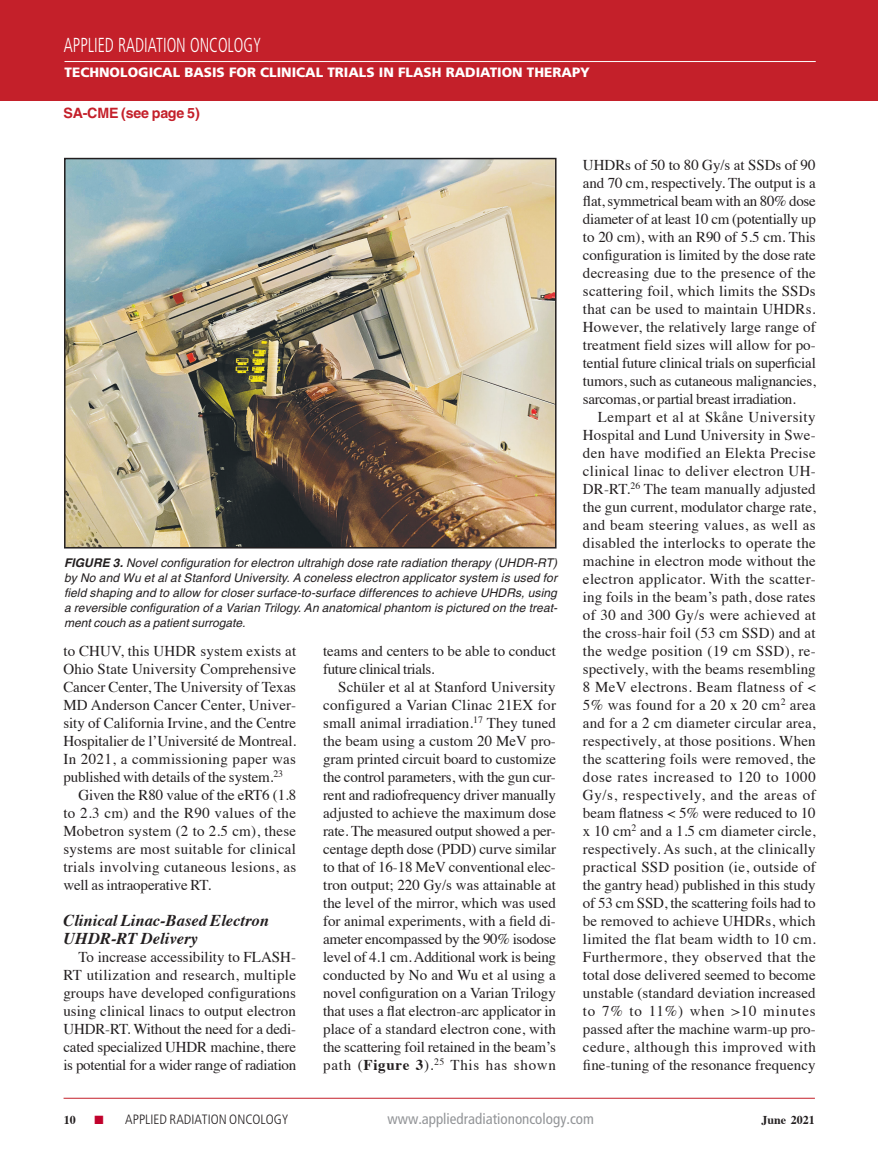
<style>
.page{position:relative;width:878px;height:1175px;background:#fff}
.page>*{position:absolute;margin:0;border:0;box-sizing:border-box;transform-origin:0 0}
.t1{font:300 condensed 20.25px "Frutiger";color:#fff;scale:.8 1}
.Article_2nd_subhead{font:italic 700 16.5px/18px "Times";color:#231f20}
.Article_body_copy{font:15px/18px "Times";letter-spacing:-.01em;color:#231f20;text-align:justify}
.t2{font:condensed 15px "Frutiger";color:#939598}
.t3{font:700 14.25px "Helvetica";letter-spacing:-.015em;color:#c4202a}
.t4{font:900 13.5px "Frutiger";color:#fff}
.t5{font:300 condensed 13.5px "Frutiger";color:#231f20}
.Article_fig_caption{font:italic 12px/15px "Helvetica";color:#231f20;text-align:justify}
.t6{font:700 12px "Times";color:#231f20}
.s1{font-weight:700}
.s2{color:#c1022c}
</style>
<div class="page">
<div style="left:0;top:0;width:877px;height:101px;background:#c4202a"></div>
<hr style="left:877px;top:0;width:1px;height:101px;background:#c4202a">
<hr style="left:64px;top:1097px;width:750px;height:1px;background:#c4202a">
<hr style="left:64px;top:61px;width:751px;height:1px;background:#fff">
<img style="left:67px;top:161px;width:486px;height:384px">
<div style="left:64px;top:158px;width:492px;height:390px;border:2px solid #231f20"></div>
<h1 class="t1" style="left:64px;top:34px;width:248px">APPLIED RADIATION ONCOLOGY</h1>
<p class="t4" style="left:65px;top:64px;width:527px">TECHNOLOGICAL BASIS FOR CLINICAL TRIALS IN FLASH RADIATION THERAPY</p>
<p class="t3" style="left:63px;top:105px;width:138px">SA-CME (see page 5)</p>
<p class="Article_fig_caption" style="left:64px;top:555px;width:495px"><span class="s1">FIGURE 3.</span> Novel configuration for electron ultrahigh dose rate radiation therapy (UHDR-RT) by No and Wu et al at Stanford University. A coneless electron applicator system is used for field shaping and to allow for closer surface-to-surface differences to achieve UHDRs, using a reversible configuration of a Varian Trilogy. An anatomical phantom is pictured on the treat&shy;ment couch as a patient surrogate.</p>
<p class="Article_body_copy" style="left:63px;top:640px;width:234px">to CHUV, this UHDR system exists at Ohio State University Comprehensive Cancer Center, The University of Texas MD Anderson Cancer Center, Univer&shy;sity of California Irvine, and the Centre Hospitalier de l’Université de Montreal.<br>In 2021, a commissioning paper was published with details of the system.<sup>23</sup></p>
<p class="Article_body_copy" style="left:63px;top:784px;width:234px;text-indent:15px">Given the R80 value of the eRT6 (1.8 to 2.3 cm) and the R90 values of the Mobetron system (2 to 2.5 cm), these systems are most suitable for clinical trials involving cutaneous lesions, as well as intraoperative RT.</p>
<p class="Article_2nd_subhead" style="left:63px;top:909px;width:207px">Clinical Linac-Based Electron<br>UHDR-RT Delivery</p>
<p class="Article_body_copy" style="left:63px;top:946px;width:234px;text-indent:15px">To increase accessibility to FLASH-RT utilization and research, multiple groups have developed configurations using clinical linacs to output electron UHDR-RT. Without the need for a dedi&shy;cated specialized UHDR machine, there is potential for a wider range of radiation</p>
<p class="Article_body_copy" style="left:323px;top:640px;width:234px">teams and centers to be able to conduct future clinical trials.</p>
<p class="Article_body_copy" style="left:323px;top:676px;width:234px;text-indent:15px">Schüler et al at Stanford University configured a Varian Clinac 21EX for small animal irradiation.<sup>17</sup> They tuned the beam using a custom 20 MeV pro&shy;gram printed circuit board to customize the control parameters, with the gun cur&shy;rent and radiofrequency driver manually adjusted to achieve the maximum dose rate. The measured output showed a per&shy;centage depth dose (PDD) curve similar to that of 16-18 MeV conventional elec&shy;tron output; 220 Gy/s was attainable at the level of the mirror, which was used for animal experiments, with a field di&shy;ameter encompassed by the 90% isodose level of 4.1 cm. Additional work is being conducted by No and Wu et al using a novel configuration on a Varian Trilogy that uses a flat electron-arc applicator in place of a standard electron cone, with the scattering foil retained in the beam’s path (<span class="s1">Figure 3</span>).<sup>25</sup> This has shown</p>
<p class="Article_body_copy" style="left:583px;top:154px;width:234px">UHDRs of 50 to 80 Gy/s at SSDs of 90 and 70 cm, respectively. The output is a flat, symmetrical beam with an 80% dose diameter of at least 10 cm (potentially up to 20 cm), with an R90 of 5.5 cm. This configuration is limited by the dose rate decreasing due to the presence of the scattering foil, which limits the SSDs that can be used to maintain UHDRs.<br>However, the relatively large range of treatment field sizes will allow for po&shy;tential future clinical trials on superficial tumors, such as cutaneous malignancies, sarcomas, or partial breast irradiation.</p>
<p class="Article_body_copy" style="left:583px;top:406px;width:234px;text-indent:15px">Lempart et al at Skåne University Hospital and Lund University in Swe&shy;den have modified an Elekta Precise clinical linac to deliver electron UH-DR-RT.<sup>26</sup> The team manually adjusted the gun current, modulator charge rate, and beam steering values, as well as disabled the interlocks to operate the machine in electron mode without the electron applicator. With the scatter&shy;ing foils in the beam’s path, dose rates of 30 and 300 Gy/s were achieved at the cross-hair foil (53 cm SSD) and at the wedge position (19 cm SSD), re&shy;spectively, with the beams resembling 8 MeV electrons. Beam flatness of &lt; 5% was found for a 20 x 20 cm<sup>2</sup> area and for a 2 cm diameter circular area, respectively, at those positions. When the scattering foils were removed, the dose rates increased to 120 to 1000<br>Gy/s, respectively, and the areas of beam flatness &lt; 5% were reduced to 10 x 10 cm<sup>2</sup> and a 1.5 cm diameter circle, respectively. As such, at the clinically practical SSD position (ie, outside of the gantry head) published in this study of 53 cm SSD, the scattering foils had to be removed to achieve UHDRs, which limited the flat beam width to 10 cm.<br>Furthermore, they observed that the total dose delivered seemed to become unstable (standard deviation increased to 7% to 11%) when &gt;10 minutes passed after the machine warm-up pro&shy;cedure, although this improved with fine-tuning of the resonance frequency</p>
<p class="t6" style="left:64px;top:1112px;width:13px">10</p>
<p class="t5" style="left:95px;top:1111px;width:195px"><span class="s2">■</span> APPLIED RADIATION ONCOLOGY</p>
<p class="t2" style="left:387px;top:1110px;width:208px">www.appliedradiationoncology.com</p>
<p class="t6" style="left:761px;top:1111px;width:55px">June 2021</p>
</div>
